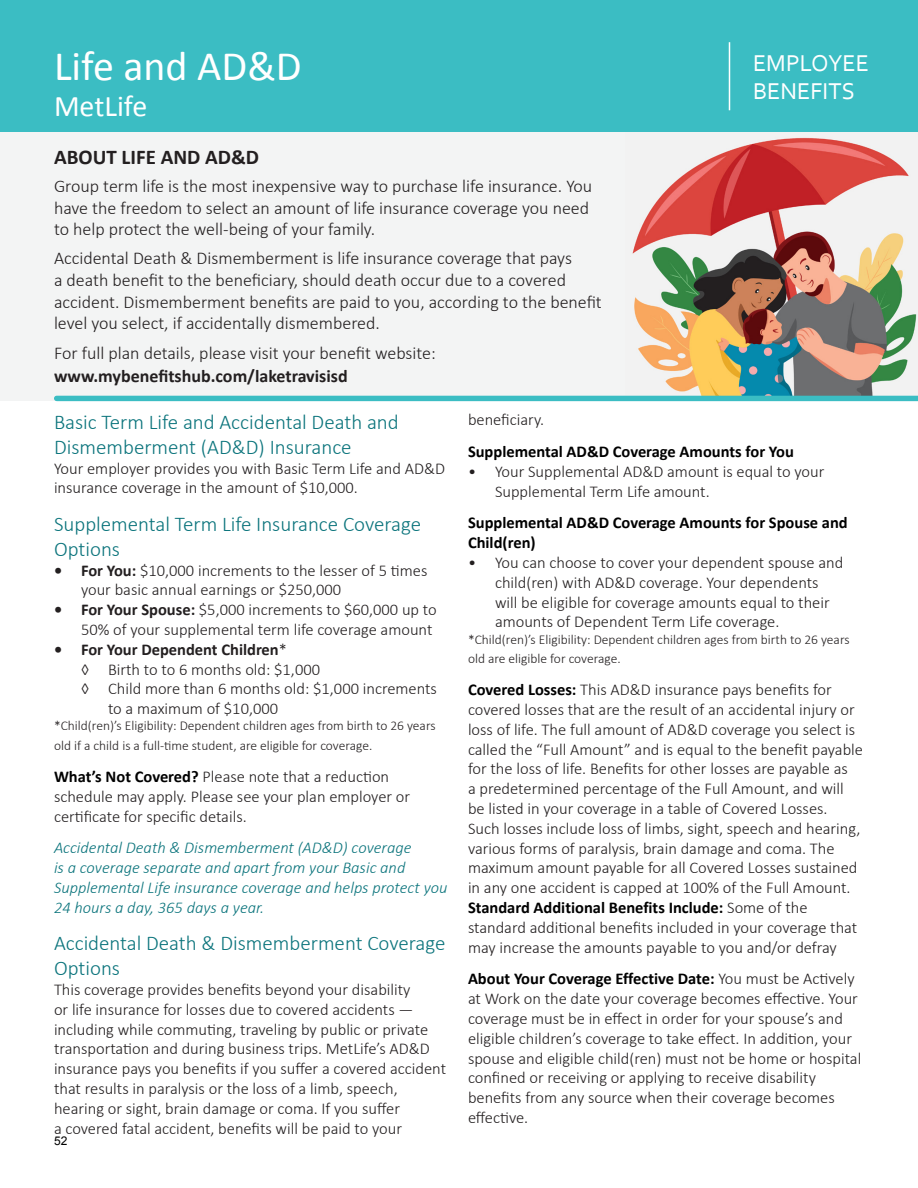
<style>
.page{position:relative;width:918px;height:1188px;background:#fff}
.page>*{position:absolute;margin:0;border:0;box-sizing:border-box;transform-origin:0 0}
.t1{font:42px "Calibri";color:#fff}
.t2{font:30px "Calibri";color:#fff}
.t3{font:24px/28.8px "Corbel";color:#fff}
.t4{font:300 21px/25.2px "Calibri";color:#0b747c}
.t5{font:700 21px "Calibri";color:#231f20}
.t6{font:300 18px/21.6px "Calibri";color:#231f20}
.t7{font:700 18px "Calibri";color:#231f20}
.t8{font:300 16.5px/19.8px "Calibri";color:#231f20}
.t9{font:italic 300 16.5px/19.8px "Calibri";color:#0b747c}
.t10{font:700 16.5px/19.8px "Calibri";color:#000}
.t11{font:700 16.5px "Calibri";color:#231f20}
.t12{font:300 13.5px/19.8px "Calibri";color:#231f20}
.t13{font:12px "Arial";color:#000}
.s1{font-weight:700}
.s2{font-weight:300}
.s3{font-weight:700;color:#000}
</style>
<div class="page">
<div style="left:0;top:131px;width:918px;height:270px;background:#f3f4f4"></div>
<img style="left:626px;top:131px;width:292px;height:265px">
<div style="left:0;top:0;width:918px;height:131px;background:#3bbdc3"></div>
<div style="left:54px;top:396px;width:864px;height:5px;background:#3bbdc3"></div>
<hr style="left:729px;top:42px;width:1px;height:68px;background:#fff">
<p class="t1" style="left:54px;top:37px;width:249px">Life and AD&amp;D</p>
<p class="t2" style="left:54px;top:86px;width:95px">MetLife</p>
<p class="t5" style="left:54px;top:142px;width:207px">ABOUT LIFE AND AD&amp;D</p>
<p class="t6" style="left:54px;top:175px;width:540px">Group term life is the most inexpensive way to purchase life insurance. You have the freedom to select an amount of life insurance coverage you need to help protect the well-being of your family.</p>
<p class="t6" style="left:54px;top:247px;width:549px">Accidental Death &amp; Dismemberment is life insurance coverage that pays<br>a death benefit to the beneficiary, should death occur due to a covered accident. Dismemberment benefits are paid to you, according to the benefit level you select, if accidentally dismembered.</p>
<p class="t6" style="left:54px;top:342px;width:383px">For full plan details, please visit your benefit website:</p>
<p class="t7" style="left:54px;top:363px;width:295px">www.mybenefitshub.com/laketravisisd</p>
<p class="t3" style="left:753px;top:48px;width:117px">EMPLOYEE<br>BENEFITS</p>
<p class="t4" style="left:54px;top:409px;width:346px">Basic Term Life and Accidental Death and<br>Dismemberment (AD&amp;D) Insurance</p>
<p class="t8" style="left:54px;top:458px;width:393px">Your employer provides you with Basic Term Life and AD&amp;D insurance coverage in the amount of $10,000.</p>
<p class="t4" style="left:54px;top:511px;width:369px">Supplemental Term Life Insurance Coverage<br>Options</p>
<p class="t8" style="left:81px;top:560px;width:348px;text-indent:-27px"><span class="s1">• For You:</span> $10,000 increments to the lesser of 5 times your basic annual earnings or $250,000</p>
<p class="t8" style="left:54px;top:600px;width:384px;text-align:right"><span class="s1">• For Your Spouse:</span> $5,000 increments to $60,000 up to<br>50% of your supplemental term life coverage amount</p>
<p class="t11" style="left:54px;top:638px;width:235px">• For Your Dependent Children<span class="s2">*</span></p>
<p class="t8" style="left:81px;top:659px;width:241px">◊ Birth to to 6 months old: $1,000</p>
<p class="t8" style="left:108px;top:679px;width:331px;text-indent:-27px">◊ Child more than 6 months old: $1,000 increments to a maximum of $10,000</p>
<p class="t12" style="left:54px;top:716px;width:383px">*Child(ren)’s Eligibility: Dependent children ages from birth to 26 years old if a child is a full-time student, are eligible for coverage.</p>
<p class="t8" style="left:54px;top:766px;width:358px"><span class="s3">What’s Not Covered?</span> Please note that a reduction schedule may apply. Please see your plan employer or certificate for specific details.</p>
<p class="t9" style="left:54px;top:838px;width:395px">Accidental Death &amp; Dismemberment (AD&amp;D) coverage<br>is a coverage separate and apart from your Basic and Supplemental Life insurance coverage and helps protect you 24 hours a day, 365 days a year.</p>
<p class="t4" style="left:54px;top:930px;width:393px">Accidental Death &amp; Dismemberment Coverage<br>Options</p>
<p class="t8" style="left:54px;top:979px;width:394px">This coverage provides benefits beyond your disability<br>or life insurance for losses due to covered accidents — including while commuting, traveling by public or private transportation and during business trips. MetLife’s AD&amp;D insurance pays you benefits if you suffer a covered accident that results in paralysis or the loss of a limb, speech, hearing or sight, brain damage or coma. If you suffer<br>a covered fatal accident, benefits will be paid to your</p>
<p class="t13" style="left:54px;top:1133px;width:15px">52</p>
<p class="t8" style="left:468px;top:410px;width:78px">beneficiary.</p>
<p class="t10" style="left:468px;top:441px;width:327px">Supplemental AD&amp;D Coverage Amounts for You</p>
<p class="t8" style="left:495px;top:461px;width:331px;text-indent:-27px">• Your Supplemental AD&amp;D amount is equal to your<br>Supplemental Term Life amount.</p>
<p class="t10" style="left:468px;top:512px;width:381px">Supplemental AD&amp;D Coverage Amounts for Spouse and<br>Child(ren)</p>
<p class="t8" style="left:495px;top:553px;width:350px;text-indent:-27px">• You can choose to cover your dependent spouse and child(ren) with AD&amp;D coverage. Your dependents will be eligible for coverage amounts equal to their amounts of Dependent Term Life coverage.</p>
<p class="t12" style="left:468px;top:629px;width:383px">*Child(ren)’s Eligibility: Dependent children ages from birth to 26 years old are eligible for coverage.</p>
<p class="t8" style="left:468px;top:680px;width:397px"><span class="s3">Covered Losses:</span> This AD&amp;D insurance pays benefits for covered losses that are the result of an accidental injury or loss of life. The full amount of AD&amp;D coverage you select is called the “Full Amount” and is equal to the benefit payable for the loss of life. Benefits for other losses are payable as<br>a predetermined percentage of the Full Amount, and will be listed in your coverage in a table of Covered Losses.<br>Such losses include loss of limbs, sight, speech and hearing, various forms of paralysis, brain damage and coma. The maximum amount payable for all Covered Losses sustained in any one accident is capped at 100% of the Full Amount.<br><span class="s3">Standard Additional Benefits Include:</span> Some of the standard additional benefits included in your coverage that may increase the amounts payable to you and/or defray</p>
<p class="t8" style="left:468px;top:969px;width:395px"><span class="s3">About Your Coverage Effective Date:</span> You must be Actively at Work on the date your coverage becomes effective. Your coverage must be in effect in order for your spouse’s and eligible children’s coverage to take effect. In addition, your spouse and eligible child(ren) must not be home or hospital confined or receiving or applying to receive disability benefits from any source when their coverage becomes effective.</p>
</div>
